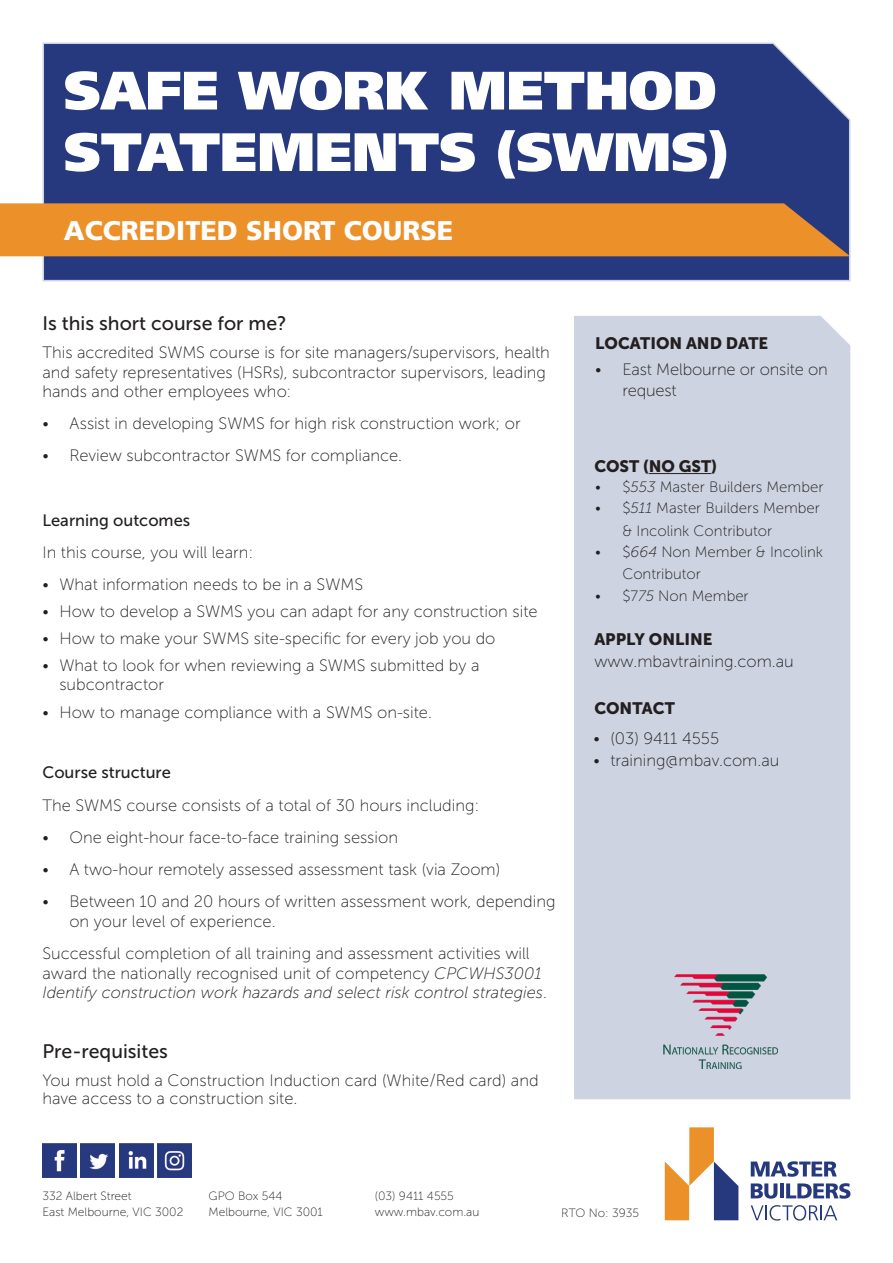
<style>
.page{position:relative;width:893px;height:1263px;background:#fff}
.page>*{position:absolute;margin:0;border:0;box-sizing:border-box;transform-origin:0 0}
.Heading{font:900 54px/61.5px "Frutiger LT Std";color:#fff}
.t1{font:900 27px "Frutiger LT Std";color:#fff}
.t2{font:19.5px "Museo Sans 500";color:#231f20}
.t3{font:16.5px/19.5px "Museo Sans 100";color:#231f20}
.t4{font:16.5px "Museo Sans 900";color:#231f20}
.t5{font:16.5px "Museo Sans 500";color:#231f20}
.t6{font:15px/22.4px "Museo Sans 100";color:#231f20}
.t7{font:12px "Museo Sans 100";color:#231f20}
.s1{font-style:italic}
</style>
<div class="page">
<div style="left:42px;top:42px;width:809px;height:240px;background:#26397f"></div>
<div style="left:0;top:203px;width:850px;height:53px;background:#ec9129"></div>
<div style="left:574px;top:316px;width:276px;height:783px;background:#cdd3e1"></div>
<hr style="left:649px;top:473px;width:62px;height:1px;background:#231f20">
<svg style="left:665px;top:1127px;width:73px;height:93px"></svg>
<svg style="left:751px;top:1161px;width:86px;height:16px"></svg>
<svg style="left:751px;top:1183px;width:26px;height:16px"></svg>
<hr style="left:780px;top:1183px;width:4px;height:15px;background:#26397f">
<svg style="left:786px;top:1183px;width:64px;height:16px"></svg>
<svg style="left:751px;top:1205px;width:86px;height:15px"></svg>
<img style="left:43px;top:1144px;width:34px;height:34px">
<img style="left:81px;top:1144px;width:34px;height:34px">
<img style="left:119px;top:1144px;width:34px;height:34px">
<img style="left:157px;top:1144px;width:34px;height:34px">
<img style="left:664px;top:975px;width:114px;height:94px">
<p class="Heading" style="left:64px;top:60px;width:666px">SAFE WORK METHOD<br>STATEMENTS (SWMS)</p>
<p class="t1" style="left:64px;top:214px;width:391px">ACCREDITED SHORT COURSE</p>
<p class="t2" style="left:42px;top:313px;width:246px">Is this short course for me?</p>
<p class="t3" style="left:42px;top:343px;width:509px">This accredited SWMS course is for site managers/supervisors, health and safety representatives (HSRs), subcontractor supervisors, leading hands and other employees who:</p>
<p class="t3" style="left:42px;top:414px;width:480px">• Assist in developing SWMS for high risk construction work; or</p>
<p class="t3" style="left:42px;top:446px;width:361px">• Review subcontractor SWMS for compliance.</p>
<p class="t5" style="left:42px;top:511px;width:149px">Learning outcomes</p>
<p class="t3" style="left:42px;top:543px;width:212px">In this course, you will learn:</p>
<p class="t3" style="left:42px;top:574px;width:322px">• What information needs to be in a SWMS</p>
<p class="t3" style="left:42px;top:601px;width:497px">• How to develop a SWMS you can adapt for any construction site</p>
<p class="t3" style="left:42px;top:629px;width:455px">• How to make your SWMS site-specific for every job you do</p>
<p class="t3" style="left:59px;top:656px;width:422px;line-height:18.8px;text-indent:-17px">• What to look for when reviewing a SWMS submitted by a subcontractor</p>
<p class="t3" style="left:42px;top:703px;width:391px">• How to manage compliance with a SWMS on-site.</p>
<p class="t5" style="left:42px;top:763px;width:130px">Course structure</p>
<p class="t3" style="left:42px;top:795px;width:438px">The SWMS course consists of a total of 30 hours including:</p>
<p class="t3" style="left:42px;top:827px;width:357px">• One eight-hour face-to-face training session</p>
<p class="t3" style="left:42px;top:860px;width:459px">• A two-hour remotely assessed assessment task (via Zoom)</p>
<p class="t3" style="left:69px;top:892px;width:488px;text-indent:-27px">• Between 10 and 20 hours of written assessment work, depending on your level of experience.</p>
<p class="t3" style="left:42px;top:944px;width:506px">Successful completion of all training and assessment activities will award the nationally recognised unit of competency <span class="s1">CPCWHS3001<br>Identify construction work hazards and select risk control strategies</span>.</p>
<p class="t2" style="left:42px;top:1041px;width:127px">Pre-requisites</p>
<p class="t3" style="left:42px;top:1071px;width:498px;line-height:18.8px">You must hold a Construction Induction card (White/Red card) and have access to a construction site.</p>
<p class="t4" style="left:595px;top:334px;width:174px">LOCATION AND DATE</p>
<p class="t3" style="left:622px;top:359px;width:207px;line-height:21.1px;text-indent:-27px">• East Melbourne or onsite on request</p>
<p class="t4" style="left:594px;top:457px;width:124px">COST (NO GST)</p>
<p class="t6" style="left:595px;top:476px;width:230px">• $<span class="s1">553</span> Master Builders Member</p>
<p class="t6" style="left:622px;top:497px;width:199px;text-indent:-27px">• $<span class="s1">511</span> Master Builders Member &amp; Incolink Contributor</p>
<p class="t6" style="left:622px;top:540px;width:202px;text-indent:-27px">• $<span class="s1">664</span> Non Member &amp; Incolink<br>Contributor</p>
<p class="t6" style="left:595px;top:585px;width:155px">• $7<span class="s1">75</span> Non Member</p>
<p class="t4" style="left:594px;top:630px;width:120px">APPLY ONLINE</p>
<p class="t3" style="left:594px;top:652px;width:201px">www.mbavtraining.com.au</p>
<p class="t4" style="left:594px;top:699px;width:82px">CONTACT</p>
<p class="t3" style="left:593px;top:728px;width:127px">• (03) 9411 4555</p>
<p class="t3" style="left:593px;top:751px;width:187px">• training@mbav.com.au</p>
<p class="t7" style="left:42px;top:1189px;width:91px">332 Albert Street</p>
<p class="t7" style="left:42px;top:1206px;width:143px">East Melbourne, VIC 3002</p>
<p class="t7" style="left:209px;top:1189px;width:76px">GPO Box 544</p>
<p class="t7" style="left:209px;top:1206px;width:116px">Melbourne, VIC 3001</p>
<p class="t7" style="left:375px;top:1189px;width:81px">(03) 9411 4555</p>
<p class="t7" style="left:375px;top:1206px;width:106px">www.mbav.com.au</p>
<p class="t7" style="left:561px;top:1206px;width:79px">RTO No: 3935</p>
</div>
